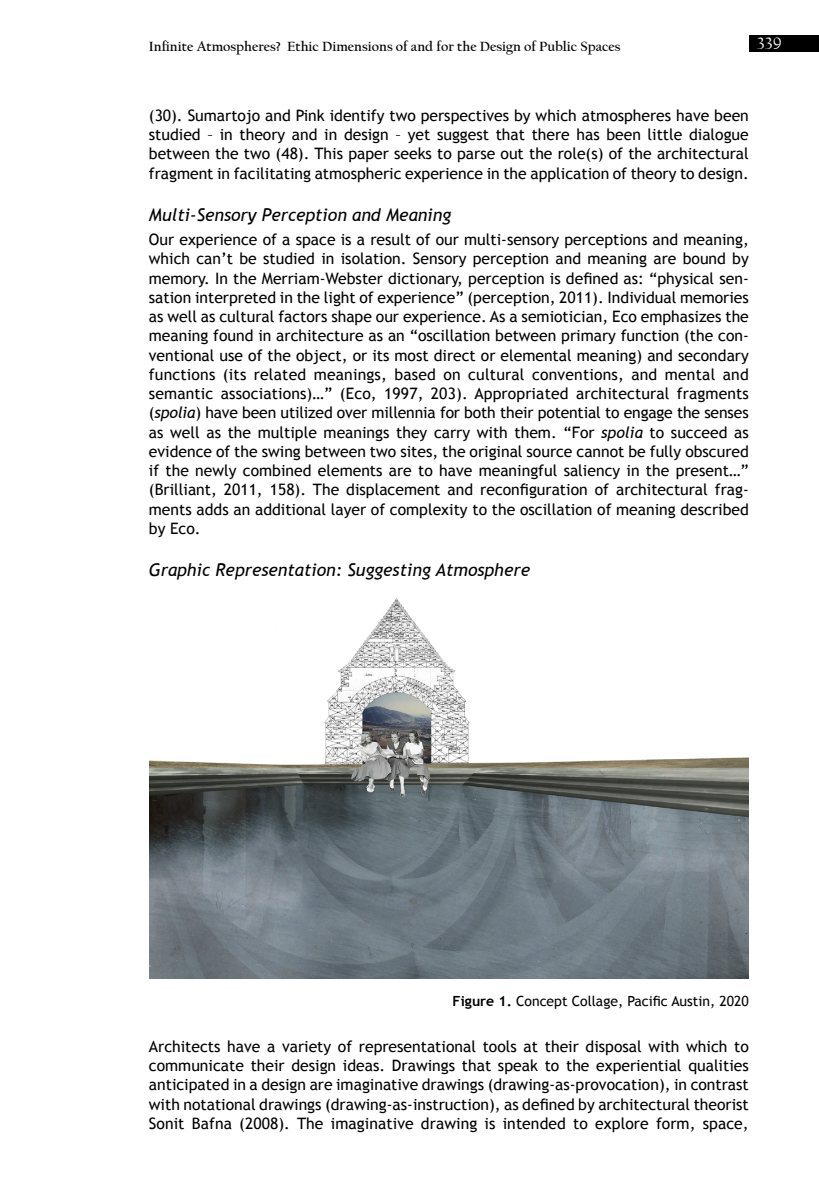
<style>
.page{position:relative;width:819px;height:1191px;background:#fff}
.page>*{position:absolute;margin:0;border:0;box-sizing:border-box;transform-origin:0 0}
.t1{font:italic 17.5px "Trebuchet MS";color:#000}
.t2{font:17.5px "Californian FB";color:#fff}
.t3{font:15.75px/19.2px "Trebuchet MS";color:#000;text-align:justify}
.t4{font:700 14px "Californian FB";color:#000}
.t5{font:14px "Trebuchet MS";color:#000}
.s1{font-style:italic}
.s2{font-weight:700}
</style>
<div class="page">
<div style="left:748px;top:35px;width:71px;height:17px;background:#000"></div>
<img style="left:149px;top:598px;width:599px;height:380px">
<p class="t4" style="left:149px;top:39px;width:473px">Infinite Atmospheres? Ethic Dimensions of and for the Design of Public Spaces</p>
<p class="t2" style="left:756px;top:33px;width:26px">339</p>
<p class="t3" style="left:149px;top:106px;width:601px">(30). Sumartojo and Pink identify two perspectives by which atmospheres have been studied – in theory and in design – yet suggest that there has been little dialogue between the two (48). This paper seeks to parse out the role(s) of the architectural fragment in facilitating atmospheric experience in the application of theory to design.</p>
<p class="t1" style="left:149px;top:204px;width:304px">Multi-Sensory Perception and Meaning</p>
<p class="t3" style="left:149px;top:230px;width:601px">Our experience of a space is a result of our multi-sensory perceptions and meaning, which can’t be studied in isolation. Sensory perception and meaning are bound by memory. In the Merriam-Webster dictionary, perception is defined as: “physical sen&shy;sation interpreted in the light of experience” (perception, 2011). Individual memories as well as cultural factors shape our experience. As a semiotician, Eco emphasizes the meaning found in architecture as an “oscillation between primary function (the con&shy;ventional use of the object, or its most direct or elemental meaning) and secondary functions (its related meanings, based on cultural conventions, and mental and semantic associations)…” (Eco, 1997, 203). Appropriated architectural fragments (<span class="s1">spolia</span>) have been utilized over millennia for both their potential to engage the senses as well as the multiple meanings they carry with them. “For <span class="s1">spolia</span> to succeed as evidence of the swing between two sites, the original source cannot be fully obscured if the newly combined elements are to have meaningful saliency in the present…” (Brilliant, 2011, 158). The displacement and reconfiguration of architectural frag&shy;ments adds an additional layer of complexity to the oscillation of meaning described by Eco.</p>
<p class="t1" style="left:149px;top:559px;width:383px">Graphic Representation: Suggesting Atmosphere</p>
<p class="t5" style="left:452px;top:993px;width:298px"><span class="s2">Figure 1.</span> Concept Collage, Pacific Austin, 2020</p>
<p class="t3" style="left:149px;top:1036px;width:601px">Architects have a variety of representational tools at their disposal with which to communicate their design ideas. Drawings that speak to the experiential qualities anticipated in a design are imaginative drawings (drawing-as-provocation), in contrast with notational drawings (drawing-as-instruction), as defined by architectural theorist Sonit Bafna (2008). The imaginative drawing is intended to explore form, space,</p>
</div>
